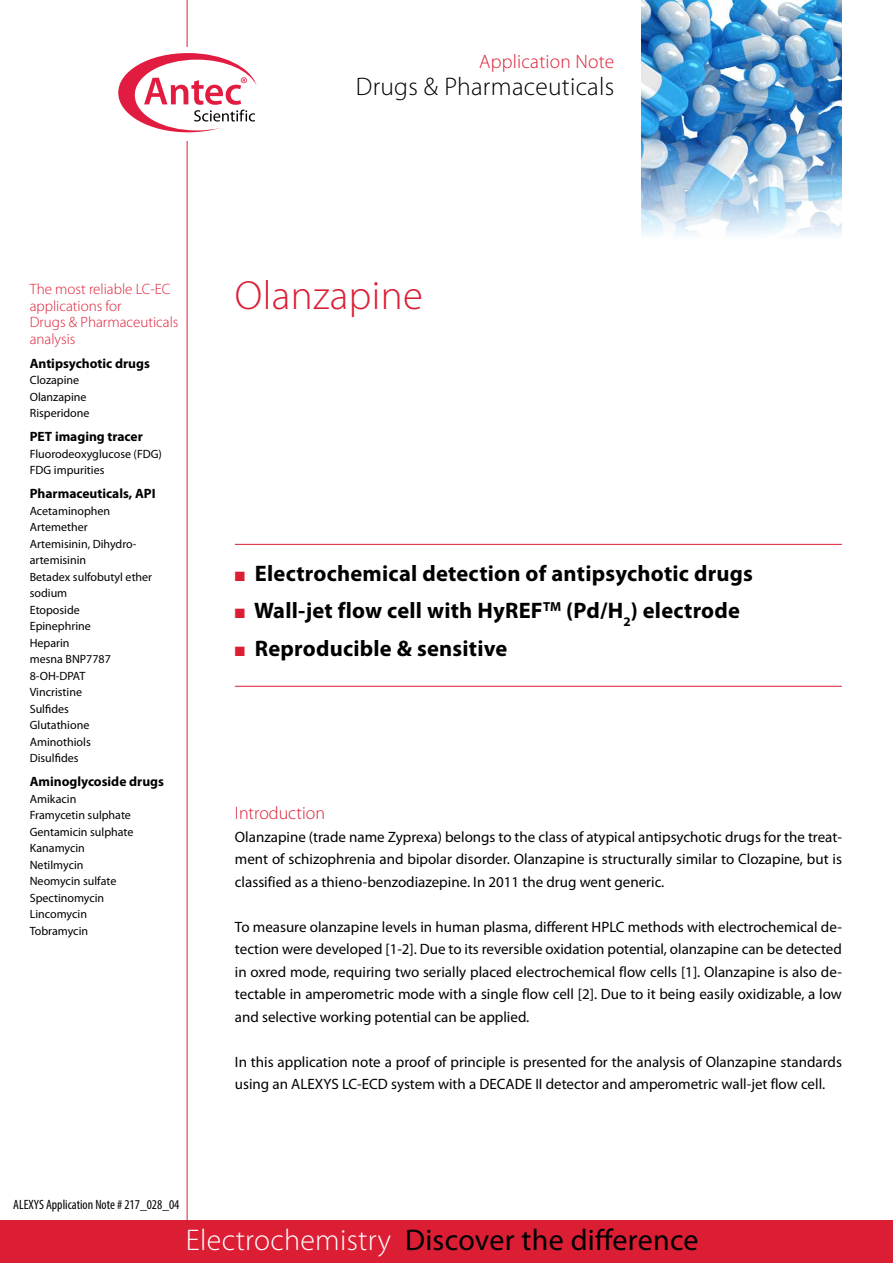
<style>
.page{position:relative;width:893px;height:1263px;background:#fff}
.page>*{position:absolute;margin:0;border:0;box-sizing:border-box;transform-origin:0 0}
.t1{font:300 40.8px "Myriad Pro";letter-spacing:.01em;color:#dc1e35}
.t2{font:30px "Myriad Pro";letter-spacing:.01em;color:#000}
.t3{font:300 25.5px "Myriad Pro";letter-spacing:.01em;color:#000}
.t4{font:700 22.5px "Myriad Pro";letter-spacing:.01em;color:#000}
.t5{font:300 19.5px "Myriad Pro";letter-spacing:.01em;color:#dc1e35}
.t6{font:300 18px "Myriad Pro";color:#dc1e35}
.t7{font:15px/22.5px "Myriad Pro";color:#000;text-align:justify}
.t8{font:300 15px/16.5px "Myriad Pro";color:#dc1e35}
.t9{font:700 13.5px "Myriad Pro";color:#000}
.t10{font:condensed 13.5px "Myriad Pro";color:#000}
.t11{font:12px/16.5px "Myriad Pro";color:#000}
.s1{color:#dc1e35}
.s2{font-weight:300;color:#fff}
</style>
<div class="page">
<img style="left:641px;top:0;width:201px;height:236px">
<hr style="left:187px;top:0;width:1px;height:1263px;background:#dc1e35">
<div style="left:117px;top:47px;width:142px;height:94px;background:#fff"></div>
<svg style="left:118px;top:53px;width:139px;height:79px"></svg>
<div style="left:0;top:1220px;width:893px;height:43px;background:#dc1e35"></div>
<hr style="left:235px;top:686px;width:607px;height:1px;background:#dc1e35">
<hr style="left:235px;top:544px;width:607px;height:1px;background:#dc1e35">
<h3 class="t5" style="left:479px;top:50px;width:136px">Application Note</h3>
<h3 class="t3" style="left:356px;top:72px;width:260px">Drugs &amp; Pharmaceuticals</h3>
<p class="t8" style="left:30px;top:281px;width:150px">The most reliable LC-EC applications for<br>Drugs &amp; Pharmaceuticals analysis</p>
<p class="t9" style="left:30px;top:356px;width:122px">Antipsychotic drugs</p>
<p class="t11" style="left:30px;top:372px;width:61px">Clozapine<br>Olanzapine<br>Risperidone</p>
<p class="t9" style="left:30px;top:429px;width:115px">PET imaging tracer</p>
<p class="t11" style="left:30px;top:446px;width:134px">Fluorodeoxyglucose (FDG)<br>FDG impurities</p>
<p class="t9" style="left:30px;top:486px;width:127px">Pharmaceuticals, API</p>
<p class="t11" style="left:30px;top:503px;width:124px">Acetaminophen<br>Artemether<br>Artemisinin, Dihydro&shy;artemisinin<br>Betadex sulfobutyl ether sodium<br>Etoposide<br>Epinephrine<br>Heparin<br>mesna BNP7787<br>8-OH-DPAT<br>Vincristine<br>Sulfides<br>Glutathione<br>Aminothiols<br>Disulfides</p>
<p class="t9" style="left:30px;top:774px;width:136px">Aminoglycoside drugs</p>
<p class="t11" style="left:30px;top:791px;width:105px">Amikacin<br>Framycetin sulphate<br>Gentamicin sulphate<br>Kanamycin<br>Netilmycin<br>Neomycin sulfate<br>Spectinomycin<br>Lincomycin<br>Tobramycin</p>
<h1 class="t1" style="left:235px;top:273px;width:189px">Olanzapine</h1>
<h3 class="t4" style="left:235px;top:560px;width:519px"><span class="s1">■</span> Electrochemical detection of antipsychotic drugs</h3>
<h3 class="t4" style="left:235px;top:598px;width:507px"><span class="s1">■</span> Wall-jet flow cell with HyREF<sup>TM</sup> (Pd/H<sub>2</sub>) electrode</h3>
<h3 class="t4" style="left:235px;top:635px;width:274px"><span class="s1">■</span> Reproducible &amp; sensitive</h3>
<p class="t6" style="left:235px;top:803px;width:92px">Introduction</p>
<p class="t7" style="left:235px;top:826px;width:608px">Olanzapine (trade name Zyprexa) belongs to the class of atypical antipsychotic drugs for the treat&shy;ment of schizophrenia and bipolar disorder. Olanzapine is structurally similar to Clozapine, but is classified as a thieno-benzodiazepine. In 2011 the drug went generic.</p>
<p class="t7" style="left:235px;top:916px;width:609px">To measure olanzapine levels in human plasma, different HPLC methods with electrochemical de&shy;tection were developed [1-2]. Due to its reversible oxidation potential, olanzapine can be detected in oxred mode, requiring two serially placed electrochemical flow cells [1]. Olanzapine is also de&shy;tectable in amperometric mode with a single flow cell [2]. Due to it being easily oxidizable, a low and selective working potential can be applied.</p>
<p class="t7" style="left:235px;top:1051px;width:608px">In this application note a proof of principle is presented for the analysis of Olanzapine standards using an ALEXYS LC-ECD system with a DECADE II detector and amperometric wall-jet flow cell.</p>
<p class="t10" style="left:13px;top:1197px;width:168px">ALEXYS Application Note # 217_028_04</p>
<h2 class="t2" style="left:186px;top:1224px;width:514px"><span class="s2">Electrochemistry</span> Discover the difference</h2>
</div>
